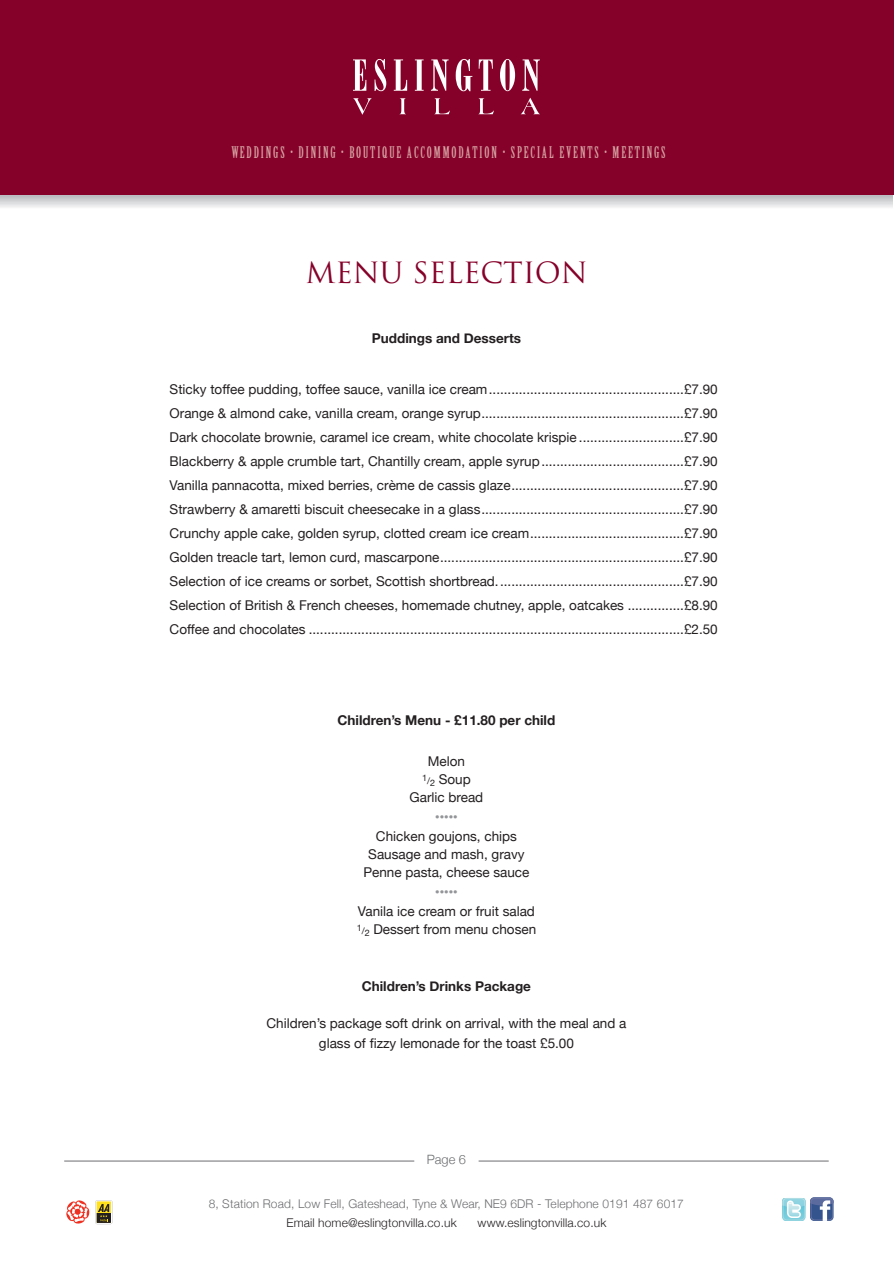
<style>
.page{position:relative;width:894px;height:1263px;background:#fff}
.page>*{position:absolute;margin:0;border:0;box-sizing:border-box;transform-origin:0 0}
.t1{font:28.5px "Trajan";color:#86012a}
.t2{font:15.75px "Birch Std";letter-spacing:.12em;color:#d6a4a3}
.t3{font:13.5px/24px "Helvetica Neue";color:#231f20;text-align:center}
.t4{font:700 13.5px "Helvetica Neue";color:#231f20}
.t5{font:300 12.9px "Helvetica Neue";color:#6c6d70}
.t6{font:300 12px "Helvetica Neue";letter-spacing:.01em;color:#6c6d70}
.t7{font:300 12px "Helvetica Neue";letter-spacing:.01em;color:#231f20}
.t8{font:9px "Helvetica Neue";color:#939598}
.s1{font-size:9px}
</style>
<div class="page">
<div style="left:0;top:1px;width:894px;height:194px;background:#86012a"></div>
<svg style="left:353px;top:59px;width:13px;height:32px"></svg>
<svg style="left:375px;top:59px;width:11px;height:32px"></svg>
<svg style="left:394px;top:59px;width:13px;height:32px"></svg>
<svg style="left:415px;top:59px;width:9px;height:32px"></svg>
<svg style="left:431px;top:59px;width:18px;height:32px"></svg>
<svg style="left:456px;top:59px;width:16px;height:32px"></svg>
<svg style="left:479px;top:59px;width:14px;height:32px"></svg>
<svg style="left:500px;top:59px;width:15px;height:32px"></svg>
<svg style="left:522px;top:59px;width:18px;height:32px"></svg>
<svg style="left:353px;top:98px;width:19px;height:17px"></svg>
<svg style="left:400px;top:98px;width:6px;height:16px"></svg>
<svg style="left:434px;top:98px;width:16px;height:16px"></svg>
<svg style="left:478px;top:98px;width:16px;height:16px"></svg>
<svg style="left:521px;top:98px;width:19px;height:16px"></svg>
<hr style="left:64px;top:1161px;width:350px;height:1px;background:#6c6d70">
<hr style="left:479px;top:1161px;width:350px;height:1px;background:#6c6d70">
<svg style="left:66px;top:1200px;width:23px;height:24px"></svg>
<svg style="left:96px;top:1200px;width:16px;height:24px"></svg>
<svg style="left:782px;top:1197px;width:52px;height:24px"></svg>
<p class="t2" style="left:231px;top:146px;width:436px">WEDDINGS • DINING • BOUTIQUE ACCOMMODATION • SPECIAL EVENTS • MEETINGS</p>
<h1 class="t1" style="left:306px;top:257px;width:284px">MENU SELECTION</h1>
<p class="t4" style="left:372px;top:329px;width:151px">Puddings and Desserts</p>
<p class="t3" style="left:170px;top:377px;width:550px;text-align:justify">Sticky toffee pudding, toffee sauce, vanilla ice cream....................................................£7.90<br>Orange &amp; almond cake, vanilla cream, orange syrup......................................................£7.90<br>Dark chocolate brownie, caramel ice cream, white chocolate krispie ............................£7.90<br>Blackberry &amp; apple crumble tart, Chantilly cream, apple syrup......................................£7.90<br>Vanilla pannacotta, mixed berries, crème de cassis glaze..............................................£7.90<br>Strawberry &amp; amaretti biscuit cheesecake in a glass......................................................£7.90<br>Crunchy apple cake, golden syrup, clotted cream ice cream.........................................£7.90<br>Golden treacle tart, lemon curd, mascarpone.................................................................£7.90<br>Selection of ice creams or sorbet, Scottish shortbread..................................................£7.90<br>Selection of British &amp; French cheeses, homemade chutney, apple, oatcakes ...............£8.90<br>Coffee and chocolates ....................................................................................................£2.50</p>
<p class="t4" style="left:338px;top:712px;width:219px">Children’s Menu - £11.80 per child</p>
<p class="t3" style="left:410px;top:752px;width:75px;line-height:18px">Melon<br><sup>1</sup><span class="s1">/</span><sub>2</sub> Soup<br>Garlic bread</p>
<p class="t8" style="left:435px;top:811px;width:24px">•••••</p>
<p class="t3" style="left:363px;top:827px;width:168px;line-height:18px">Chicken goujons, chips<br>Sausage and mash, gravy<br>Penne pasta, cheese sauce</p>
<p class="t8" style="left:435px;top:886px;width:24px">•••••</p>
<p class="t3" style="left:357px;top:902px;width:181px;line-height:18px;text-align:left">Vanila ice cream or fruit salad<br><sup>1</sup><span class="s1">/</span><sub>2</sub> Dessert from menu chosen</p>
<p class="t4" style="left:362px;top:977px;width:171px">Children’s Drinks Package</p>
<p class="t3" style="left:266px;top:1013px;width:362px;line-height:19.5px">Children’s package soft drink on arrival, with the meal and a glass of fizzy lemonade for the toast £5.00</p>
<p class="t5" style="left:427px;top:1151px;width:41px">Page 6</p>
<p class="t6" style="left:209px;top:1196px;width:476px">8, Station Road, Low Fell, Gateshead, Tyne &amp; Wear, NE9 6DR - Telephone 0191 487 6017</p>
<p class="t7" style="left:286px;top:1215px;width:172px">Email home@eslingtonvilla.co.uk</p>
<p class="t7" style="left:478px;top:1215px;width:130px">www.eslingtonvilla.co.uk</p>
</div>
